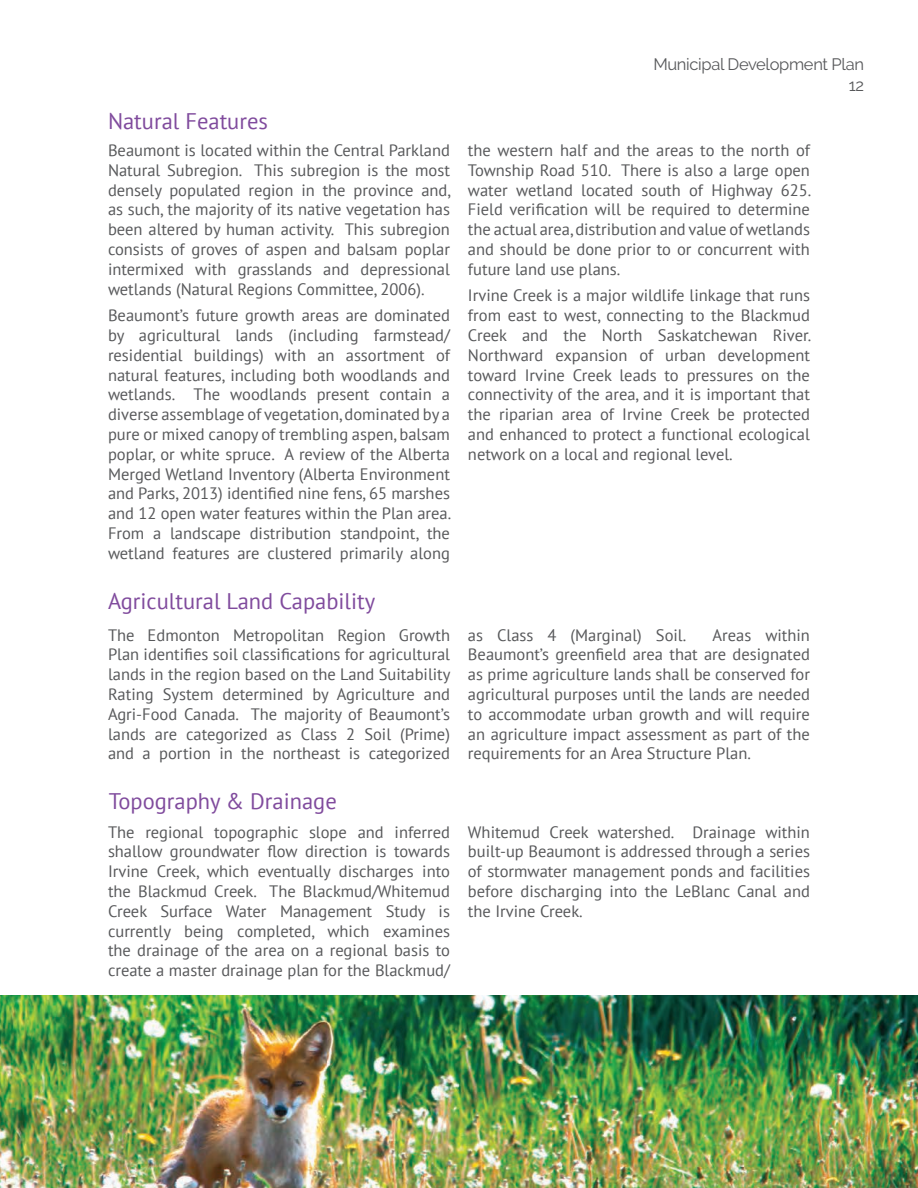
<style>
.page{position:relative;width:918px;height:1188px;background:#fff}
.page>*{position:absolute;margin:0;border:0;box-sizing:border-box;transform-origin:0 0}
.t1{font:22.5px "PT Sans";color:#804b9d}
.t2{font:16.5px/19.8px "PT Sans";color:#57585a;text-align:justify}
.t3{font:16.5px/20.5px "Raleway";letter-spacing:-.02em;color:#57585a;text-align:right}
</style>
<div class="page">
<img style="left:0;top:996px;width:918px;height:192px">
<h1 class="t1" style="left:108px;top:106px;width:161px">Natural Features</h1>
<p class="t2" style="left:108px;top:140px;width:345px">Beaumont is located within the Central Parkland Natural Subregion. This subregion is the most densely populated region in the province and, as such, the majority of its native vegetation has been altered by human activity. This subregion consists of groves of aspen and balsam poplar intermixed with grasslands and depressional wetlands (Natural Regions Committee, 2006).</p>
<p class="t2" style="left:108px;top:305px;width:345px">Beaumont’s future growth areas are dominated by agricultural lands (including farmstead/ residential buildings) with an assortment of natural features, including both woodlands and wetlands. The woodlands present contain a diverse assemblage of vegetation, dominated by a pure or mixed canopy of trembling aspen, balsam poplar, or white spruce. A review of the Alberta Merged Wetland Inventory (Alberta Environment and Parks, 2013) identified nine fens, 65 marshes and 12 open water features within the Plan area.<br>From a landscape distribution standpoint, the wetland features are clustered primarily along</p>
<p class="t3" style="left:653px;top:54px;width:212px">Municipal Development Plan<br>12</p>
<p class="t2" style="left:468px;top:140px;width:345px">the western half and the areas to the north of Township Road 510. There is also a large open water wetland located south of Highway 625.<br>Field verification will be required to determine the actual area, distribution and value of wetlands and should be done prior to or concurrent with future land use plans.</p>
<p class="t2" style="left:468px;top:285px;width:345px">Irvine Creek is a major wildlife linkage that runs from east to west, connecting to the Blackmud Creek and the North Saskatchewan River.<br>Northward expansion of urban development toward Irvine Creek leads to pressures on the connectivity of the area, and it is important that the riparian area of Irvine Creek be protected and enhanced to protect a functional ecological network on a local and regional level.</p>
<h1 class="t1" style="left:108px;top:587px;width:269px">Agricultural Land Capability</h1>
<p class="t2" style="left:108px;top:625px;width:344px">The Edmonton Metropolitan Region Growth Plan identifies soil classifications for agricultural lands in the region based on the Land Suitability Rating System determined by Agriculture and Agri-Food Canada. The majority of Beaumont’s lands are categorized as Class 2 Soil (Prime) and a portion in the northeast is categorized</p>
<p class="t2" style="left:468px;top:625px;width:220px">as Class 4 (Marginal) Soil.</p>
<p class="t2" style="left:468px;top:625px;width:344px;text-indent:245px">Areas within Beaumont’s greenfield area that are designated as prime agriculture lands shall be conserved for agricultural purposes until the lands are needed to accommodate urban growth and will require an agriculture impact assessment as part of the requirements for an Area Structure Plan.</p>
<h1 class="t1" style="left:109px;top:787px;width:229px">Topography &amp; Drainage</h1>
<p class="t2" style="left:108px;top:822px;width:344px">The regional topographic slope and inferred shallow groundwater flow direction is towards Irvine Creek, which eventually discharges into the Blackmud Creek. The Blackmud/Whitemud Creek Surface Water Management Study is currently being completed, which examines the drainage of the area on a regional basis to create a master drainage plan for the Blackmud/</p>
<p class="t2" style="left:468px;top:822px;width:344px">Whitemud Creek watershed. Drainage within built-up Beaumont is addressed through a series of stormwater management ponds and facilities before discharging into the LeBlanc Canal and the Irvine Creek.</p>
</div>
